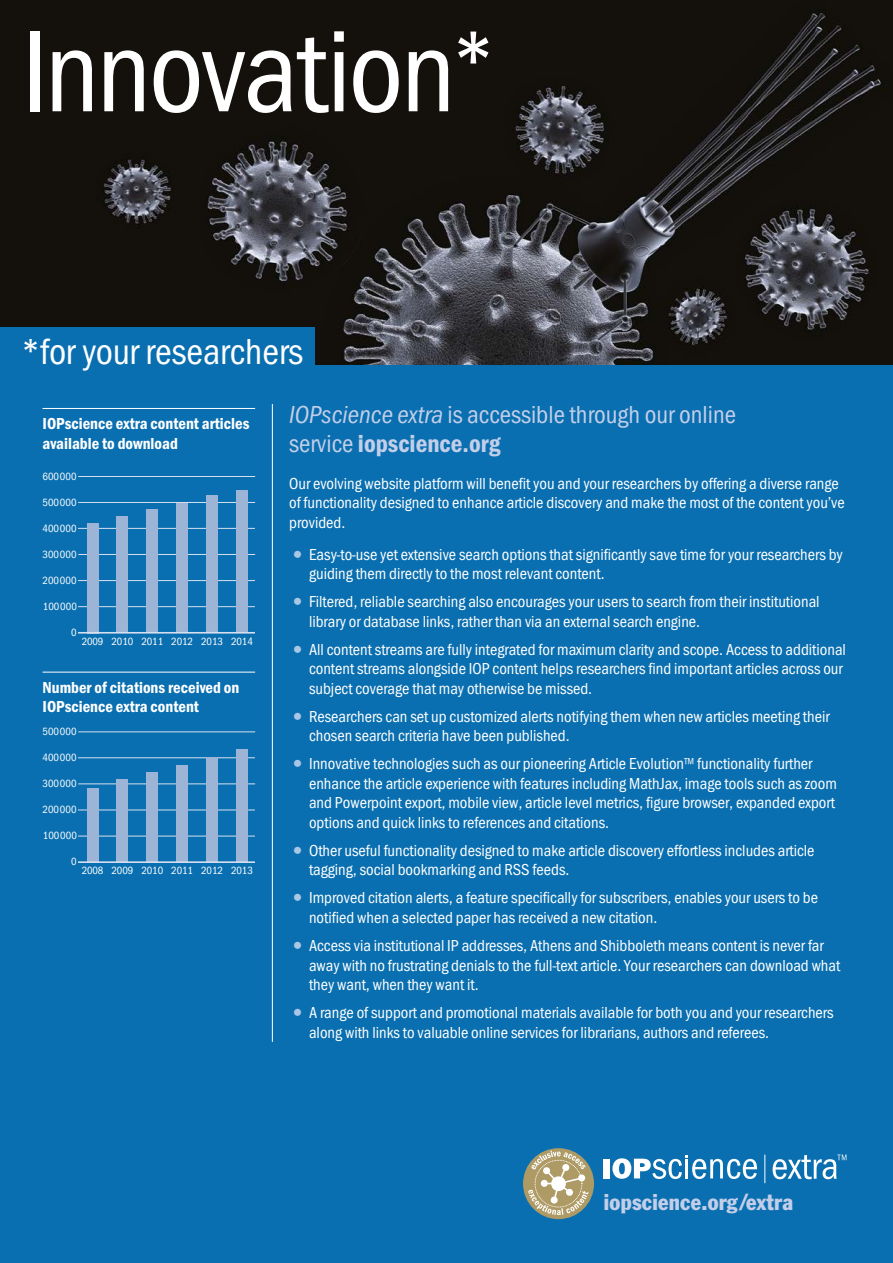
<style>
.page{position:relative;width:893px;height:1263px;background:#fff}
.page>*{position:absolute;margin:0;border:0;box-sizing:border-box;transform-origin:0 0}
.t1{font:120px "Franklin Got Cd Io P";letter-spacing:-.025em;color:#fff}
.t2{font:37.5px "Franklin Got Cd Io P";color:#fff}
.t3{font:25.5px/28.5px "Franklin Got Cd Io P";color:#c3cfe9}
.t4{font:condensed 22.5px "Franklin Gothic";letter-spacing:.01em;color:#c3cfe9}
.t5{font:16.5px/19.5px "Franklin Got Cd Io P";color:#fff}
.t6{font:600 16.5px/19.5px "Franklin Got Cd Io P";color:#fff}
.t7{font:10.8px "Franklin Got Cd Io P";color:#fff}
.s1{font-style:italic}
.s2{font-weight:600}
.s3{font-size:25.5px;color:#aac6e5}
</style>
<div class="page">
<img style="left:0;top:0;width:893px;height:366px">
<div style="left:0;top:366px;width:893px;height:897px;background:#0a6fb0"></div>
<div style="left:0;top:327px;width:315px;height:56px;background:#0a6fb0"></div>
<hr style="left:272px;top:404px;width:1px;height:638px;background:#fff">
<hr style="left:78px;top:528px;width:177px;height:1px;background:#d8e0ef">
<hr style="left:78px;top:554px;width:177px;height:1px;background:#d8e0ef">
<hr style="left:78px;top:476px;width:177px;height:1px;background:#d8e0ef">
<hr style="left:78px;top:502px;width:177px;height:1px;background:#d8e0ef">
<hr style="left:78px;top:580px;width:177px;height:1px;background:#d8e0ef">
<hr style="left:78px;top:606px;width:177px;height:1px;background:#d8e0ef">
<div style="left:87px;top:523px;width:12px;height:110px;background:#9cb4d5"></div>
<div style="left:117px;top:517px;width:11px;height:115px;background:#9cb4d5"></div>
<div style="left:146px;top:510px;width:12px;height:123px;background:#9cb4d5"></div>
<div style="left:176px;top:503px;width:12px;height:129px;background:#9cb4d5"></div>
<div style="left:206px;top:496px;width:12px;height:136px;background:#9cb4d5"></div>
<hr style="left:78px;top:632px;width:177px;height:1px;background:#d8e0ef">
<div style="left:236px;top:491px;width:11px;height:141px;background:#9cb4d5"></div>
<hr style="left:78px;top:757px;width:177px;height:1px;background:#d8e0ef">
<hr style="left:78px;top:784px;width:177px;height:1px;background:#d8e0ef">
<hr style="left:78px;top:732px;width:177px;height:1px;background:#d8e0ef">
<hr style="left:78px;top:810px;width:177px;height:1px;background:#d8e0ef">
<hr style="left:78px;top:836px;width:177px;height:1px;background:#d8e0ef">
<div style="left:87px;top:788px;width:12px;height:74px;background:#9cb4d5"></div>
<div style="left:117px;top:779px;width:11px;height:83px;background:#9cb4d5"></div>
<div style="left:146px;top:772px;width:12px;height:90px;background:#9cb4d5"></div>
<div style="left:176px;top:765px;width:12px;height:96px;background:#9cb4d5"></div>
<div style="left:206px;top:757px;width:12px;height:105px;background:#9cb4d5"></div>
<div style="left:236px;top:750px;width:11px;height:112px;background:#9cb4d5"></div>
<hr style="left:78px;top:861px;width:177px;height:2px;background:#d8e0ef">
<hr style="left:43px;top:408px;width:212px;height:1px;background:#fff">
<hr style="left:43px;top:672px;width:212px;height:1px;background:#fff">
<div style="left:523px;top:1148px;width:71px;height:71px;background:#ae9a64;border-radius:50%"></div>
<svg style="left:528px;top:1151px;width:61px;height:64px"></svg>
<div style="left:604px;top:1159px;width:6px;height:19px;background:#fff"></div>
<svg style="left:612px;top:1156px;width:145px;height:23px"></svg>
<svg style="left:764px;top:1154px;width:1px;height:29px"></svg>
<svg style="left:773px;top:1154px;width:73px;height:25px"></svg>
<h1 class="t1" style="left:21px;top:4px;width:477px">Innovation<sup>*</sup></h1>
<h2 class="t2" style="left:21px;top:331px;width:284px">*for your researchers</h2>
<p class="t6" style="left:43px;top:414px;width:208px">IOPscience extra content articles available to download</p>
<p class="t7" style="left:43px;top:470px;width:36px">600000</p>
<p class="t7" style="left:43px;top:496px;width:36px">500000</p>
<p class="t7" style="left:43px;top:522px;width:36px">400000</p>
<p class="t7" style="left:43px;top:548px;width:36px">300000</p>
<p class="t7" style="left:43px;top:574px;width:36px">200000</p>
<p class="t7" style="left:43px;top:600px;width:36px">100000</p>
<p class="t7" style="left:71px;top:626px;width:7px">0</p>
<p class="t7" style="left:82px;top:635px;width:173px">2009 2010 2011 2012 2013 2014</p>
<p class="t6" style="left:43px;top:678px;width:198px">Number of citations received on<br>IOPscience extra content</p>
<p class="t7" style="left:43px;top:726px;width:36px">500000</p>
<p class="t7" style="left:43px;top:752px;width:36px">400000</p>
<p class="t7" style="left:43px;top:778px;width:36px">300000</p>
<p class="t7" style="left:43px;top:804px;width:36px">200000</p>
<p class="t7" style="left:43px;top:830px;width:36px">100000</p>
<p class="t7" style="left:71px;top:856px;width:7px">0</p>
<p class="t7" style="left:82px;top:864px;width:173px">2008 2009 2010 2011 2012 2013</p>
<h3 class="t3" style="left:289px;top:401px;width:448px"><span class="s1">IOPscience extra</span> is accessible through our online service <span class="s2">iopscience.org</span></h3>
<p class="t5" style="left:289px;top:474px;width:557px">Our evolving website platform will benefit you and your researchers by offering a diverse range of functionality designed to enhance article discovery and make the most of the content you’ve provided.</p>
<p class="t5" style="left:309px;top:545px;width:535px;text-indent:-20px"><span class="s3">•</span> Easy-to-use yet extensive search options that significantly save time for your researchers by guiding them directly to the most relevant content.</p>
<p class="t5" style="left:309px;top:592px;width:512px;text-indent:-20px"><span class="s3">•</span> Filtered, reliable searching also encourages your users to search from their institutional library or database links, rather than via an external search engine.</p>
<p class="t5" style="left:309px;top:640px;width:538px;text-indent:-20px"><span class="s3">•</span> All content streams are fully integrated for maximum clarity and scope. Access to additional content streams alongside IOP content helps researchers find important articles across our subject coverage that may otherwise be missed.</p>
<p class="t5" style="left:309px;top:707px;width:522px;text-indent:-20px"><span class="s3">•</span> Researchers can set up customized alerts notifying them when new articles meeting their chosen search criteria have been published.</p>
<p class="t5" style="left:309px;top:754px;width:529px;text-indent:-20px"><span class="s3">•</span> Innovative technologies such as our pioneering Article Evolution™ functionality further enhance the article experience with features including MathJax, image tools such as zoom and Powerpoint export, mobile view, article level metrics, figure browser, expanded export options and quick links to references and citations.</p>
<p class="t5" style="left:309px;top:841px;width:507px;text-indent:-20px"><span class="s3">•</span> Other useful functionality designed to make article discovery effortless includes article tagging, social bookmarking and RSS feeds.</p>
<p class="t5" style="left:309px;top:888px;width:511px;text-indent:-20px"><span class="s3">•</span> Improved citation alerts, a feature specifically for subscribers, enables your users to be notified when a selected paper has received a new citation.</p>
<p class="t5" style="left:309px;top:936px;width:533px;text-indent:-20px"><span class="s3">•</span> Access via institutional IP addresses, Athens and Shibboleth means content is never far away with no frustrating denials to the full-text article. Your researchers can download what they want, when they want it.</p>
<p class="t5" style="left:309px;top:1003px;width:526px;text-indent:-20px"><span class="s3">•</span> A range of support and promotional materials available for both you and your researchers along with links to valuable online services for librarians, authors and referees.</p>
<h3 class="t4" style="left:604px;top:1188px;width:191px">iopscience.org/extra</h3>
</div>
